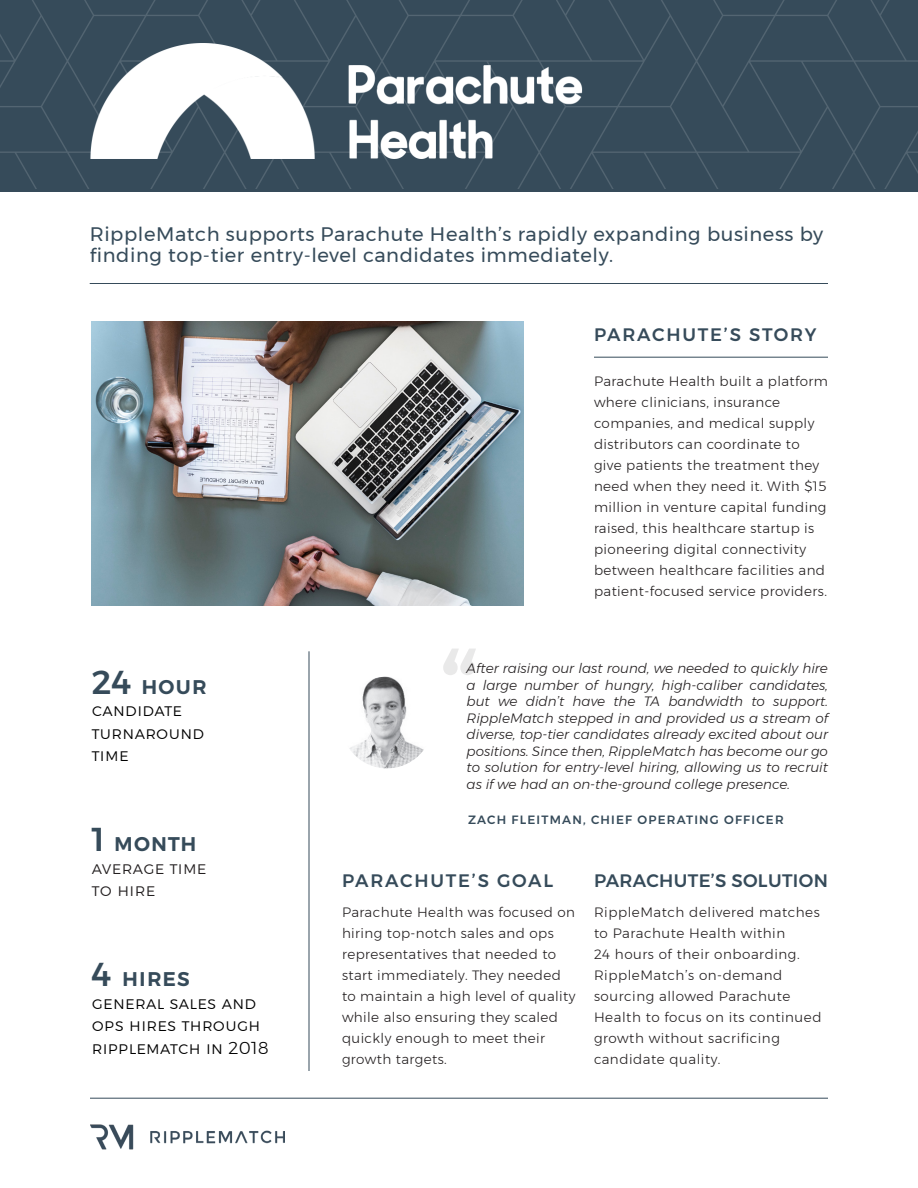
<style>
.page{position:relative;width:918px;height:1188px;background:#fff}
.page>*{position:absolute;margin:0;border:0;box-sizing:border-box;transform-origin:0 0}
.t1{font:500 108px "Montserrat";color:#231f20}
.t2{font:500 24px "Montserrat";letter-spacing:.02em;color:#364b5a}
.t3{font:19.5px/21px "Montserrat";letter-spacing:.03em;color:#364b5a}
.t4{font:500 18px "Montserrat";letter-spacing:.1em;color:#364b5a}
.t5{font:500 18px "Montserrat";letter-spacing:.02em;color:#364b5a}
.t6{font:300 17.25px/22.5px "Montserrat";letter-spacing:.02em;color:#000}
.t7{font:300 17.25px "Montserrat";letter-spacing:.02em;color:#231f20}
.t8{font:300 13.5px/21px "Montserrat";letter-spacing:.03em;color:#231f20}
.t9{font:italic 300 13.5px/16.5px "Montserrat";color:#231f20;text-align:justify}
.t10{font:500 12px "Montserrat";letter-spacing:.1em;color:#364b5a}
.s1{font-size:33px}
</style>
<div class="page">
<hr style="left:594px;top:357px;width:234px;height:1px;background:#364b5a">
<hr style="left:309px;top:651px;width:1px;height:420px;background:#364b5a">
<img style="left:92px;top:321px;width:432px;height:284px">
<img style="left:90px;top:1124px;width:194px;height:26px">
<hr style="left:90px;top:1098px;width:738px;height:1px;background:#364b5a">
<img style="left:341px;top:677px;width:92px;height:91px;border-radius:46px">
<hr style="left:90px;top:283px;width:738px;height:1px;background:#364b5a">
<img style="left:1px;top:0;width:917px;height:188px">
<p class="t3" style="left:90px;top:223px;width:735px">RippleMatch supports Parachute Health’s rapidly expanding business by finding top-tier entry-level candidates immediately.</p>
<p class="t4" style="left:594px;top:321px;width:224px">PARACHUTE’S STORY</p>
<p class="t2" style="left:92px;top:666px;width:116px"><span class="s1">24</span> hour</p>
<p class="t6" style="left:92px;top:698px;width:92px">candidate</p>
<p class="t6" style="left:92px;top:721px;width:114px">turnaround</p>
<p class="t6" style="left:92px;top:743px;width:38px">time</p>
<p class="t2" style="left:92px;top:824px;width:107px"><span class="s1">1</span> month</p>
<p class="t7" style="left:92px;top:854px;width:116px">average time</p>
<p class="t7" style="left:92px;top:877px;width:65px">to hire</p>
<p class="t2" style="left:92px;top:959px;width:100px"><span class="s1">4</span> hires</p>
<p class="t6" style="left:92px;top:991px;width:166px">general sales and</p>
<p class="t6" style="left:92px;top:1013px;width:179px">ops hires through ripplematch in 2018</p>
<p class="t8" style="left:594px;top:371px;width:236px">Parachute Health built a platform where clinicians, insurance companies, and medical supply distributors can coordinate to give patients the treatment they need when they need it. With $15 million in venture capital funding raised, this healthcare startup is pioneering digital connectivity between healthcare facilities and patient-focused service providers.</p>
<h1 class="t1" style="left:440px;top:606px;width:43px">“</h1>
<p class="t9" style="left:467px;top:660px;width:363px">After raising our last round, we needed to quickly hire a large number of hungry, high-caliber candidates, but we didn’t have the TA bandwidth to support.<br>RippleMatch stepped in and provided us a stream of diverse, top-tier candidates already excited about our positions. Since then, RippleMatch has become our go to solution for entry-level hiring, allowing us to recruit as if we had an on-the-ground college presence.</p>
<p class="t10" style="left:468px;top:810px;width:317px">ZACH FLEITMAN, CHIEF OPERATING OFFICER</p>
<p class="t4" style="left:342px;top:866px;width:213px">PARACHUTE’S GOAL</p>
<p class="t8" style="left:342px;top:901px;width:235px">Parachute Health was focused on hiring top-notch sales and ops representatives that needed to start immediately. They needed to maintain a high level of quality while also ensuring they scaled quickly enough to meet their growth targets.</p>
<p class="t5" style="left:594px;top:866px;width:235px">PARACHUTE’S SOLUTION</p>
<p class="t8" style="left:594px;top:901px;width:229px">RippleMatch delivered matches to Parachute Health within<br>24 hours of their onboarding.<br>RippleMatch’s on-demand sourcing allowed Parachute<br>Health to focus on its continued growth without sacrificing candidate quality.</p>
</div>
